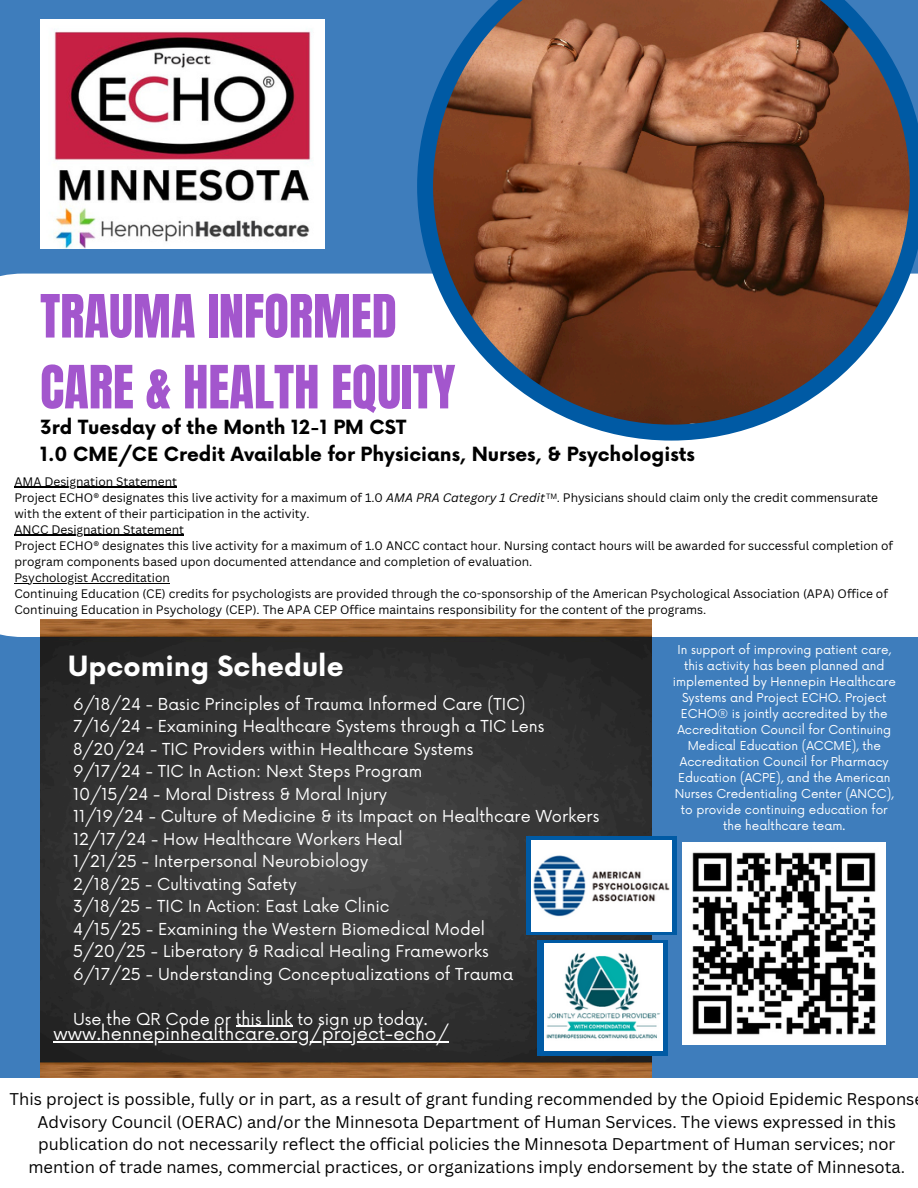
<style>
.page{position:relative;width:918px;height:1188px;background:#3e7dbc}
.page>*{position:absolute;margin:0;border:0;box-sizing:border-box;transform-origin:0 0}
.t1{font:50.7px/70.8px "Anton";color:#a356cd}
.t2{font:700 27.3px "Now";color:#fff}
.t3{font:700 19.05px/27px "Now";color:#000}
.t4{font:17.85px "Now";color:#fff}
.t5{font:16.5px/22.5px "Canva Sans";color:#000;text-align:center}
.t6{font:16.05px/22.5px "Now";color:#fff}
.t7{font:12px/16px "Canva Sans";color:#000}
.t8{font:12px/16px "Now";color:#fff;text-align:center}
.t9{font:7.5px "Canva Sans";color:#000}
.s1{font-style:italic}
</style>
<div class="page">
<div style="left:0;top:274px;width:918px;height:363px;background:#fff"></div>
<svg style="left:417px;top:98px;width:501px;height:343px;background:#a2c2de"></svg>
<img style="left:433px;top:0;width:477px;height:425px">
<svg style="left:396px;top:1077px;width:522px;height:2px"></svg>
<img style="left:40px;top:620px;width:612px;height:457px">
<hr style="left:236px;top:1026px;width:56px;height:1px;background:#fff">
<img style="left:40px;top:20px;width:285px;height:228px">
<div style="left:0;top:1079px;width:918px;height:109px;background:#fff"></div>
<img style="left:683px;top:842px;width:202px;height:203px">
<div style="left:538px;top:940px;width:130px;height:115px;background:#005aa4"></div>
<img style="left:544px;top:944px;width:118px;height:107px">
<div style="left:526px;top:836px;width:151px;height:99px;background:#005aa4"></div>
<img style="left:531px;top:840px;width:141px;height:91px">
<hr style="left:54px;top:1041px;width:395px;height:1px;background:#fff">
<hr style="left:14px;top:487px;width:163px;height:1px;background:#000">
<hr style="left:14px;top:535px;width:170px;height:1px;background:#000">
<hr style="left:14px;top:583px;width:156px;height:1px;background:#000">
<h5 class="t1" style="left:40px;top:282px;width:417px">TRAUMA INFORMED<br>CARE &amp; HEALTH EQUITY</h5>
<h6 class="t3" style="left:40px;top:414px;width:656px">3rd Tuesday of the Month 12-1 PM CST<br>1.0 CME/CE Credit Available for Physicians, Nurses, &amp; Psychologists</h6>
<p class="t7" style="left:14px;top:473px;width:865px">AMA Designation Statement<br>Project ECHO® designates this live activity for a maximum of 1.0 <span class="s1">AMA PRA Category 1 Credit</span> . Physicians should claim only the credit commensurate with the extent of their participation in the activity.</p>
<p class="t7" style="left:14px;top:521px;width:880px">ANCC Designation Statement<br>Project ECHO® designates this live activity for a maximum of 1.0 ANCC contact hour. Nursing contact hours will be awarded for successful completion of program components based upon documented attendance and completion of evaluation.</p>
<h5 class="t7" style="left:14px;top:569px;width:875px">Psychologist Accreditation<br>Continuing Education (CE) credits for psychologists are provided through the co-sponsorship of the American Psychological Association (APA) Office of<br>Continuing Education in Psychology (CEP). The APA CEP Office maintains responsibility for the content of the programs.</h5>
<p class="t9" style="left:546px;top:491px;width:13px">TM</p>
<h6 class="t2" style="left:68px;top:652px;width:277px">Upcoming Schedule</h6>
<h1 class="t6" style="left:73px;top:693px;width:528px">6/18/24 - Basic Principles of Trauma Informed Care (TIC)<br>7/16/24 - Examining Healthcare Systems through a TIC Lens 8/20/24 - TIC Providers within Healthcare Systems<br>9/17/24 - TIC In Action: Next Steps Program<br>10/15/24 - Moral Distress &amp; Moral Injury<br>11/19/24 - Culture of Medicine &amp; its Impact on Healthcare Workers 12/17/24 - How Healthcare Workers Heal<br>1/21/25 - Interpersonal Neurobiology<br>2/18/25 - Cultivating Safety<br>3/18/25 - TIC In Action: East Lake Clinic<br>4/15/25 - Examining the Western Biomedical Model<br>5/20/25 - Liberatory &amp; Radical Healing Frameworks<br>6/17/25 - Understanding Conceptualizations of Trauma</h1>
<h3 class="t6" style="left:73px;top:1008px;width:356px">Use the QR Code or this link to sign up today.</h3>
<h4 class="t4" style="left:54px;top:1024px;width:397px">www.hennepinhealthcare.org/project-echo/</h4>
<p class="t8" style="left:673px;top:642px;width:225px">In support of improving patient care, this activity has been planned and implemented by Hennepin Healthcare Systems and Project ECHO. Project ECHO® is jointly accredited by the Accreditation Council for Continuing Medical Education (ACCME), the Accreditation Council for Pharmacy Education (ACPE), and the American Nurses Credentialing Center (ANCC), to provide continuing education for the healthcare team.</p>
<p class="t5" style="left:10px;top:1088px;width:906px">This project is possible, fully or in part, as a result of grant funding recommended by the Opioid Epidemic Respons Advisory Council (OERAC) and/or the Minnesota Department of Human Services. The views expressed in this publication do not necessarily reflect the official policies the Minnesota Department of Human services; nor mention of trade names, commercial practices, or organizations imply endorsement by the state of Minnesota.</p>
</div>
